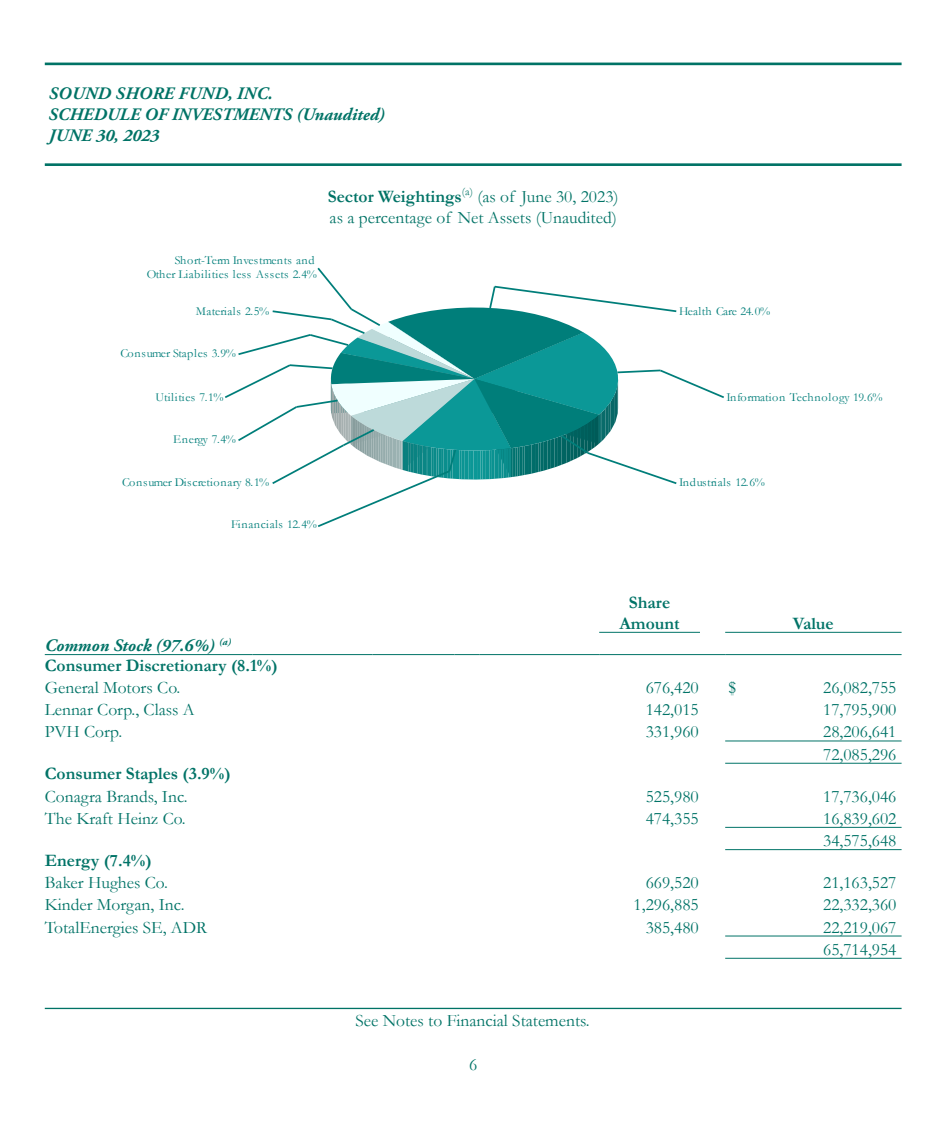
<style>
.page{position:relative;width:945px;height:1134px;background:#fff}
.page>*{position:absolute;margin:0;border:0;box-sizing:border-box;transform-origin:0 0}
.ID0E1GAE_NumberGroup{font:17.5px "Garamond";color:#007367}
.BodyTextCenter{font:17.5px/21px "Garamond";color:#007366}
.ID0EYCAE{font:17.5px "Garamond";color:#007367}
.t1{font:italic 700 17.5px/21px "Adobe Garamond Pro";color:#007366}
.ID0E3LAC{font:700 17.5px "Garamond";color:#007367}
.ID0EIEAE_NumberGroup{font:17.5px "Garamond";color:#007367}
.ID0EMQAE{font:17.5px "Garamond";color:#007367}
.ID0EOGAC{font:italic 700 17.5px "Adobe Garamond Pro";color:#007367}
.ID0EUBAC_copy{font:700 17.5px/21px "Garamond";color:#007367;text-align:center}
.ID0EUBAC_copy_2{font:700 17.5px "Garamond";color:#007367}
.Pict{font:12.25px/14px "Garamond";letter-spacing:.015em;color:#007e7a;text-align:right}
.Pict-2{font:12.25px "Garamond";letter-spacing:.04em;color:#007e7a}
.s1{font-weight:700}
</style>
<div class="page">
<hr style="left:45px;top:63px;width:857px;height:2px;background:#007366">
<hr style="left:45px;top:1008px;width:857px;height:1px;background:#007366">
<hr style="left:45px;top:163px;width:857px;height:3px;background:#007366">
<svg style="left:225px;top:267px;width:499px;height:260px"></svg>
<hr style="left:45px;top:654px;width:208px;height:1px;background:#007367">
<hr style="left:253px;top:654px;width:120px;height:1px;background:#007367">
<hr style="left:373px;top:654px;width:82px;height:1px;background:#007367">
<svg style="left:455px;top:654px;width:25px;height:1px"></svg>
<hr style="left:480px;top:654px;width:94px;height:1px;background:#007367">
<svg style="left:574px;top:654px;width:25px;height:1px"></svg>
<hr style="left:599px;top:654px;width:101px;height:1px;background:#007367">
<svg style="left:700px;top:654px;width:25px;height:1px"></svg>
<hr style="left:725px;top:654px;width:177px;height:1px;background:#007367">
<hr style="left:725px;top:741px;width:177px;height:1px;background:#007367">
<hr style="left:725px;top:763px;width:177px;height:1px;background:#007367">
<hr style="left:725px;top:827px;width:177px;height:1px;background:#007367">
<hr style="left:725px;top:849px;width:177px;height:1px;background:#007367">
<hr style="left:725px;top:936px;width:177px;height:1px;background:#007367">
<hr style="left:599px;top:632px;width:101px;height:1px;background:#007367">
<hr style="left:725px;top:632px;width:177px;height:1px;background:#007367">
<hr style="left:725px;top:958px;width:177px;height:1px;background:#007367">
<h1 class="t1" style="left:49px;top:84px;width:338px">SOUND SHORE FUND, INC.<br>SCHEDULE OF INVESTMENTS (Unaudited)<br>JUNE 30, 2023</h1>
<p class="Pict" style="left:147px;top:253px;width:172px">Short-Term Investments and<br>Other Liabilities less Assets 2.4%</p>
<p class="Pict" style="left:196px;top:304px;width:75px">Materials 2.5%</p>
<p class="Pict" style="left:120px;top:346px;width:117px">Consumer Staples 3.9%</p>
<p class="Pict" style="left:156px;top:390px;width:70px">Utilities 7.1%</p>
<p class="Pict" style="left:173px;top:432px;width:64px">Energy 7.4%</p>
<p class="Pict" style="left:122px;top:475px;width:149px">Consumer Discretionary 8.1%</p>
<p class="Pict-2" style="left:231px;top:516px;width:87px">Financials 12.4%</p>
<p class="BodyTextCenter" style="left:328px;top:185px;width:292px"><span class="s1">Sector Weightings</span><sup>(a)</sup> (as of June 30, 2023) as a percentage of Net Assets (Unaudited)</p>
<p class="Pict" style="left:679px;top:304px;width:92px">Health Care 24.0%</p>
<p class="Pict" style="left:727px;top:390px;width:158px">Information Technology 19.6%</p>
<p class="Pict" style="left:679px;top:475px;width:87px">Industrials 12.6%</p>
<p class="ID0EUBAC_copy" style="left:620px;top:592px;width:62px">Share<br>Amount</p>
<p class="ID0EUBAC_copy_2" style="left:793px;top:611px;width:42px">Value</p>
<p class="ID0EOGAC" style="left:45px;top:635px;width:188px">Common Stock (97.6%) <sup>(a)</sup></p>
<p class="ID0E3LAC" style="left:45px;top:653px;width:234px">Consumer Discretionary (8.1%)</p>
<p class="ID0EYCAE" style="left:45px;top:676px;width:137px">General Motors Co.</p>
<p class="ID0EIEAE_NumberGroup" style="left:646px;top:676px;width:55px">676,420</p>
<p class="ID0E1GAE_NumberGroup" style="left:729px;top:676px;width:9px">$</p>
<p class="ID0E1GAE_NumberGroup" style="left:823px;top:676px;width:75px">26,082,755</p>
<p class="ID0EYCAE" style="left:45px;top:698px;width:152px">Lennar Corp., Class A</p>
<p class="ID0EIEAE_NumberGroup" style="left:646px;top:698px;width:55px">142,015</p>
<p class="ID0E1GAE_NumberGroup" style="left:823px;top:698px;width:75px">17,795,900</p>
<p class="ID0EMQAE" style="left:45px;top:720px;width:79px">PVH Corp.</p>
<p class="ID0EIEAE_NumberGroup" style="left:646px;top:720px;width:55px">331,960</p>
<p class="ID0E1GAE_NumberGroup" style="left:823px;top:720px;width:75px">28,206,641</p>
<p class="ID0E1GAE_NumberGroup" style="left:823px;top:742px;width:75px">72,085,296</p>
<p class="ID0E3LAC" style="left:45px;top:762px;width:187px">Consumer Staples (3.9%)</p>
<p class="ID0EYCAE" style="left:45px;top:784px;width:144px">Conagra Brands, Inc.</p>
<p class="ID0EIEAE_NumberGroup" style="left:646px;top:784px;width:55px">525,980</p>
<p class="ID0E1GAE_NumberGroup" style="left:823px;top:784px;width:75px">17,736,046</p>
<p class="ID0EMQAE" style="left:45px;top:807px;width:143px">The Kraft Heinz Co.</p>
<p class="ID0EIEAE_NumberGroup" style="left:646px;top:807px;width:55px">474,355</p>
<p class="ID0E1GAE_NumberGroup" style="left:823px;top:807px;width:75px">16,839,602</p>
<p class="ID0E1GAE_NumberGroup" style="left:823px;top:829px;width:75px">34,575,648</p>
<p class="ID0E3LAC" style="left:45px;top:848px;width:108px">Energy (7.4%)</p>
<p class="ID0EYCAE" style="left:45px;top:871px;width:125px">Baker Hughes Co.</p>
<p class="ID0EIEAE_NumberGroup" style="left:646px;top:871px;width:55px">669,520</p>
<p class="ID0E1GAE_NumberGroup" style="left:823px;top:871px;width:75px">21,163,527</p>
<p class="ID0EYCAE" style="left:45px;top:893px;width:141px">Kinder Morgan, Inc.</p>
<p class="ID0EIEAE_NumberGroup" style="left:634px;top:893px;width:67px">1,296,885</p>
<p class="ID0E1GAE_NumberGroup" style="left:823px;top:893px;width:75px">22,332,360</p>
<p class="ID0EMQAE" style="left:45px;top:915px;width:164px">TotalEnergies SE, ADR</p>
<p class="ID0EIEAE_NumberGroup" style="left:646px;top:915px;width:55px">385,480</p>
<p class="ID0E1GAE_NumberGroup" style="left:823px;top:915px;width:75px">22,219,067</p>
<p class="ID0E1GAE_NumberGroup" style="left:823px;top:938px;width:75px">65,714,954</p>
<h1 class="BodyTextCenter" style="left:355px;top:1009px;width:236px">See Notes to Financial Statements.</h1>
<h1 class="BodyTextCenter" style="left:469px;top:1053px;width:10px">6</h1>
</div>
